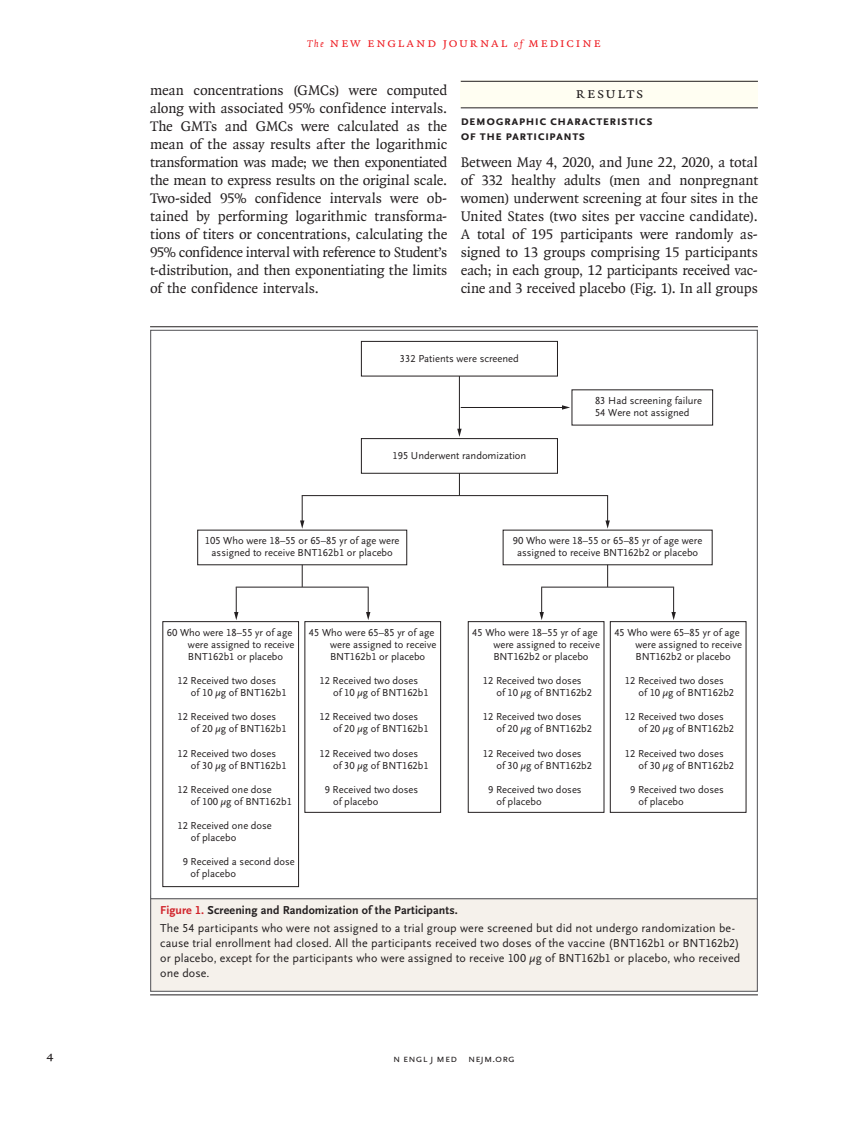
<style>
.page{position:relative;width:851px;height:1134px;background:#fff}
.page>*{position:absolute;margin:0;border:0;box-sizing:border-box;transform-origin:0 0}
.t1{font:15.75px "OTNEJM Quadraat Small Cap";letter-spacing:.09em;color:#231f20}
.t2{font:15px/18px "OTNEJM Quadraat";letter-spacing:-.01em;color:#231f20;text-align:justify}
.t3{font:14.25px "OTNEJM Quadraat Cap";color:#231f20}
.t4{font:700 13.5px/15.8px "OTNEJM Scala Sans Small LF Cap";letter-spacing:.02em;color:#231f20}
.t5{font:13.5px "OTNEJM Quadraat Cap";letter-spacing:.11em;color:#ee1d23}
.t6{font:12px/15px "OTNEJM Scala Sans LF";letter-spacing:.01em;color:#231f20}
.t7{font:10.8px "OTNEJM Scala Sans LF Cap";letter-spacing:.01em;color:#231f20}
.t8{font:10.5px/12px "OTNEJM Scala Sans LF";color:#231f20}
.s1{font-family:"OTNEJM Quadraat";font-style:italic;font-size:10.5px}
.s2{font-weight:700;color:#d1232a}
.s3{font-weight:700}
</style>
<div class="page">
<div style="left:460px;top:81px;width:298px;height:27px;background:#fffef2"></div>
<hr style="left:460px;top:108px;width:298px;height:1px;background:#231f20">
<hr style="left:460px;top:81px;width:298px;height:1px;background:#231f20">
<hr style="left:150px;top:994px;width:608px;height:1px;background:#231f20">
<hr style="left:150px;top:326px;width:608px;height:1px;background:#231f20">
<div style="left:151px;top:896px;width:606px;height:95px;background:#f5f1eb"></div>
<div style="left:150px;top:895px;width:608px;height:97px;border:1px solid #636366"></div>
<svg style="left:152px;top:340px;width:604px;height:557px"></svg>
<div style="left:198px;top:530px;width:209px;height:35px;background:#fff"></div>
<div style="left:503px;top:530px;width:209px;height:35px;background:#fff"></div>
<div style="left:361px;top:439px;width:196px;height:34px;background:#fff"></div>
<div style="left:361px;top:438px;width:197px;height:36px;border:1px solid #231f20"></div>
<svg style="left:459px;top:473px;width:1px;height:22px"></svg>
<div style="left:361px;top:341px;width:196px;height:35px;background:#fff"></div>
<div style="left:361px;top:341px;width:197px;height:35px;border:1px solid #231f20"></div>
<div style="left:572px;top:390px;width:140px;height:35px;background:#fff"></div>
<hr style="left:459px;top:376px;width:1px;height:54px;background:#231f20">
<svg style="left:457px;top:429px;width:4px;height:8px"></svg>
<hr style="left:460px;top:407px;width:103px;height:1px;background:#231f20">
<svg style="left:562px;top:405px;width:8px;height:5px"></svg>
<svg style="left:300px;top:496px;width:4px;height:33px"></svg>
<svg style="left:605px;top:496px;width:4px;height:33px"></svg>
<hr style="left:302px;top:495px;width:305px;height:1px;background:#231f20">
<div style="left:163px;top:622px;width:135px;height:265px;background:#fff"></div>
<div style="left:162px;top:621px;width:137px;height:266px;border:1px solid #231f20"></div>
<div style="left:305px;top:622px;width:135px;height:190px;background:#fff"></div>
<div style="left:304px;top:621px;width:137px;height:192px;border:1px solid #231f20"></div>
<svg style="left:302px;top:565px;width:1px;height:22px"></svg>
<svg style="left:234px;top:587px;width:4px;height:33px"></svg>
<svg style="left:366px;top:587px;width:4px;height:33px"></svg>
<div style="left:468px;top:622px;width:136px;height:190px;background:#fff"></div>
<div style="left:468px;top:621px;width:136px;height:192px;border:1px solid #231f20"></div>
<div style="left:610px;top:622px;width:136px;height:190px;background:#fff"></div>
<div style="left:610px;top:621px;width:136px;height:192px;border:1px solid #231f20"></div>
<svg style="left:607px;top:565px;width:1px;height:22px"></svg>
<svg style="left:539px;top:587px;width:5px;height:33px"></svg>
<svg style="left:671px;top:587px;width:4px;height:33px"></svg>
<hr style="left:236px;top:587px;width:132px;height:1px;background:#231f20">
<hr style="left:541px;top:587px;width:132px;height:1px;background:#231f20">
<p class="t5" style="left:307px;top:35px;width:295px"><span class="s1">The</span> new england journal <span class="s1">of</span> medicine</p>
<p class="t2" style="left:150px;top:81px;width:299px">mean concentrations (GMCs) were computed along with associated 95% confidence intervals.<br>The GMTs and GMCs were calculated as the mean of the assay results after the logarithmic transformation was made; we then exponentiated the mean to express results on the original scale.<br>Two-sided 95% confidence intervals were ob&shy;tained by performing logarithmic transforma&shy;tions of titers or concentrations, calculating the 95% confidence interval with reference to Student’s t-distribution, and then exponentiating the limits of the confidence intervals.</p>
<h1 class="t1" style="left:575px;top:83px;width:69px">Results</h1>
<p class="t4" style="left:460px;top:112px;width:193px">Demographic Characteristics of the Participants</p>
<p class="t2" style="left:460px;top:153px;width:299px">Between May 4, 2020, and June 22, 2020, a total of 332 healthy adults (men and nonpregnant women) underwent screening at four sites in the United States (two sites per vaccine candidate).<br>A total of 195 participants were randomly as&shy;signed to 13 groups comprising 15 participants each; in each group, 12 participants received vac&shy;cine and 3 received placebo (Fig. 1). In all groups</p>
<p class="t8" style="left:400px;top:353px;width:120px">332 Patients were screened</p>
<p class="t8" style="left:392px;top:450px;width:135px">195 Underwent randomization</p>
<p class="t8" style="left:595px;top:395px;width:108px">83 Had screening failure<br>54 Were not assigned</p>
<p class="t8" style="left:205px;top:535px;width:196px;text-align:center">105 Who were 18–55 or 65–85 yr of age were assigned to receive BNT162b1 or placebo</p>
<p class="t8" style="left:513px;top:535px;width:191px;text-align:center">90 Who were 18–55 or 65–85 yr of age were assigned to receive BNT162b2 or placebo</p>
<p class="t8" style="left:188px;top:627px;width:108px;text-indent:-21px">60 Who were 18–55 yr of age were assigned to receive<br>BNT162b1 or placebo</p>
<p class="t8" style="left:191px;top:675px;width:97px;text-indent:-14px">12 Received two doses of 10 µg of BNT162b1</p>
<p class="t8" style="left:191px;top:711px;width:97px;text-indent:-14px">12 Received two doses of 20 µg of BNT162b1</p>
<p class="t8" style="left:191px;top:747px;width:97px;text-indent:-14px">12 Received two doses of 30 µg of BNT162b1</p>
<p class="t8" style="left:191px;top:784px;width:102px;text-indent:-14px">12 Received one dose<br>of 100 µg of BNT162b1</p>
<p class="t8" style="left:191px;top:820px;width:82px;text-indent:-14px">12 Received one dose of placebo</p>
<p class="t8" style="left:190px;top:856px;width:106px;text-indent:-8px">9 Received a second dose of placebo</p>
<p class="t8" style="left:330px;top:627px;width:108px;text-indent:-21px">45 Who were 65–85 yr of age were assigned to receive<br>BNT162b1 or placebo</p>
<p class="t8" style="left:333px;top:675px;width:97px;text-indent:-14px">12 Received two doses of 10 µg of BNT162b1</p>
<p class="t8" style="left:333px;top:711px;width:97px;text-indent:-14px">12 Received two doses of 20 µg of BNT162b1</p>
<p class="t8" style="left:333px;top:747px;width:97px;text-indent:-14px">12 Received two doses of 30 µg of BNT162b1</p>
<p class="t8" style="left:333px;top:784px;width:87px;text-indent:-8px">9 Received two doses of placebo</p>
<p class="t8" style="left:493px;top:627px;width:108px;text-indent:-21px">45 Who were 18–55 yr of age were assigned to receive<br>BNT162b2 or placebo</p>
<p class="t8" style="left:496px;top:675px;width:97px;text-indent:-14px">12 Received two doses of 10 µg of BNT162b2</p>
<p class="t8" style="left:496px;top:711px;width:97px;text-indent:-14px">12 Received two doses of 20 µg of BNT162b2</p>
<p class="t8" style="left:496px;top:747px;width:97px;text-indent:-14px">12 Received two doses of 30 µg of BNT162b2</p>
<p class="t8" style="left:496px;top:784px;width:87px;text-indent:-8px">9 Received two doses of placebo</p>
<p class="t8" style="left:635px;top:627px;width:108px;text-indent:-21px">45 Who were 65–85 yr of age were assigned to receive<br>BNT162b2 or placebo</p>
<p class="t8" style="left:638px;top:675px;width:97px;text-indent:-14px">12 Received two doses of 10 µg of BNT162b2</p>
<p class="t8" style="left:638px;top:711px;width:97px;text-indent:-14px">12 Received two doses of 20 µg of BNT162b2</p>
<p class="t8" style="left:638px;top:747px;width:97px;text-indent:-14px">12 Received two doses of 30 µg of BNT162b2</p>
<p class="t8" style="left:638px;top:784px;width:87px;text-indent:-8px">9 Received two doses of placebo</p>
<p class="t6" style="left:160px;top:902px;width:576px;line-height:18px"><span class="s2">Figure 1.</span> <span class="s3">Screening and Randomization of the Participants.<br></span>The 54 participants who were not assigned to a trial group were screened but did not undergo randomization be-</p>
<p class="t6" style="left:160px;top:936px;width:581px;text-align:justify">cause trial enrollment had closed. All the participants received two doses of the vaccine (BNT162b1 or BNT162b2) or placebo, except for the participants who were assigned to receive 100 μg of BNT162b1 or placebo, who received one dose.</p>
<h3 class="t3" style="left:46px;top:1048px;width:9px">4</h3>
<p class="t7" style="left:393px;top:1053px;width:123px">n engl j med nejm.org</p>
</div>
